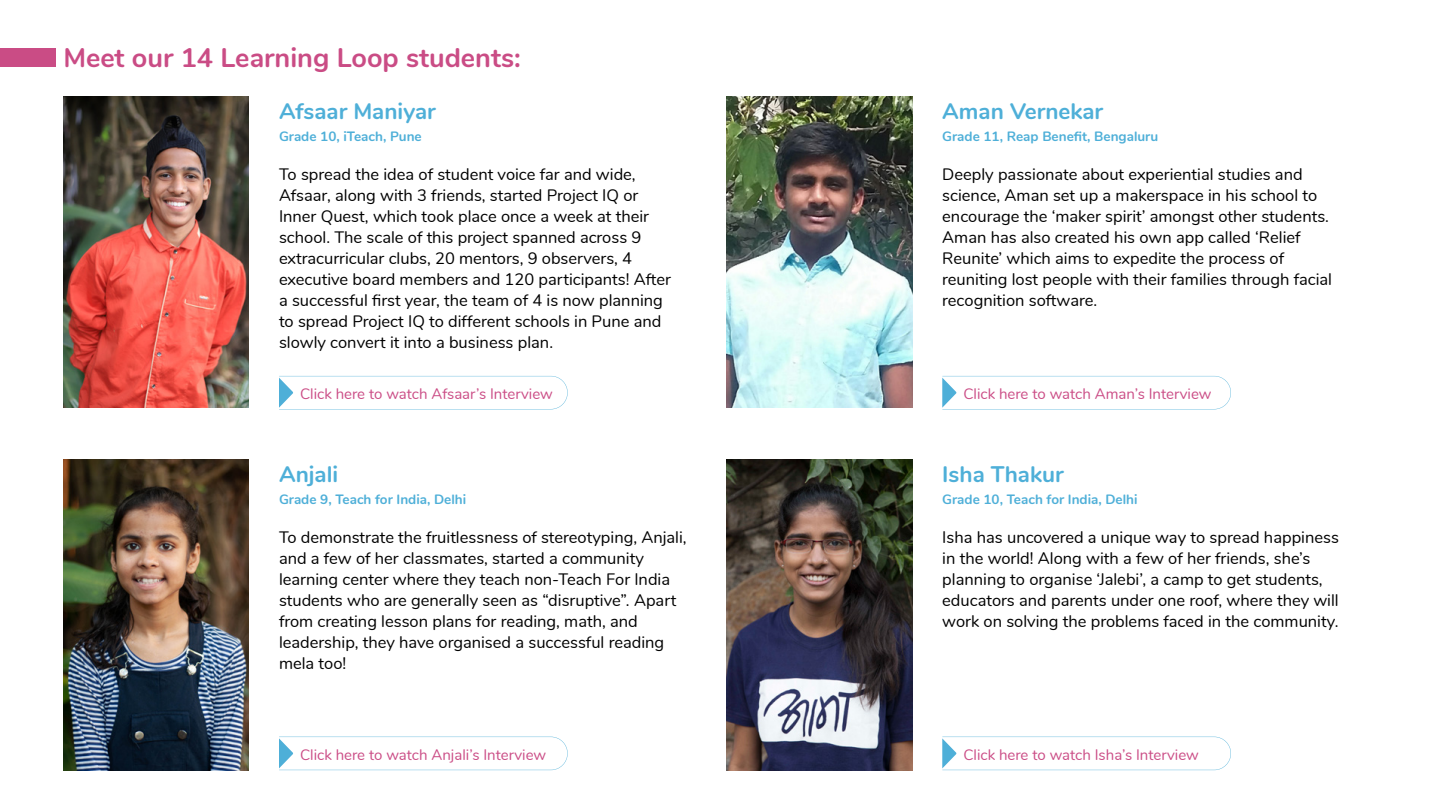
<style>
.page{position:relative;width:1440px;height:810px;background:#fff}
.page>*{position:absolute;margin:0;border:0;box-sizing:border-box;transform-origin:0 0}
.t1{font:700 27px "Nunito";color:#ca4c85}
.t2{font:700 22.5px "Nunito";color:#4eafd8}
.t3{font:16.5px/21px "Nunito";color:#000}
.t4{font:15px "Nunito";color:#cb4d86}
.t5{font:700 13.5px "Nunito";color:#4eafd8}
</style>
<div class="page">
<img style="left:63px;top:96px;width:186px;height:311px">
<img style="left:727px;top:96px;width:185px;height:311px">
<img style="left:63px;top:459px;width:186px;height:311px">
<img style="left:727px;top:459px;width:185px;height:311px">
<div style="left:0;top:48px;width:56px;height:19px;background:#ca4c85"></div>
<svg style="left:279px;top:376px;width:289px;height:33px"></svg>
<svg style="left:279px;top:737px;width:289px;height:33px"></svg>
<svg style="left:942px;top:376px;width:289px;height:33px"></svg>
<svg style="left:942px;top:737px;width:289px;height:33px"></svg>
<h1 class="t1" style="left:63px;top:38px;width:459px">Meet our 14 Learning Loop students:</h1>
<h2 class="t2" style="left:279px;top:95px;width:158px">Afsaar Maniyar</h2>
<p class="t5" style="left:279px;top:127px;width:144px">Grade 10, iTeach, Pune</p>
<h2 class="t2" style="left:942px;top:95px;width:162px">Aman Vernekar</h2>
<p class="t5" style="left:942px;top:127px;width:217px">Grade 11, Reap Benefit, Bengaluru</p>
<p class="t3" style="left:279px;top:162px;width:393px">To spread the idea of student voice far and wide, Afsaar, along with 3 friends, started Project IQ or Inner Quest, which took place once a week at their school. The scale of this project spanned across 9 extracurricular clubs, 20 mentors, 9 observers, 4 executive board members and 120 participants! After a successful first year, the team of 4 is now planning to spread Project IQ to different schools in Pune and slowly convert it into a business plan.</p>
<p class="t3" style="left:942px;top:163px;width:391px">Deeply passionate about experiential studies and science, Aman set up a makerspace in his school to encourage the ‘maker spirit’ amongst other students.<br>Aman has also created his own app called ‘Relief Reunite’ which aims to expedite the process of reuniting lost people with their families through facial recognition software.</p>
<p class="t4" style="left:300px;top:383px;width:254px">Click here to watch Afsaar’s Interview</p>
<h2 class="t2" style="left:279px;top:458px;width:61px">Anjali</h2>
<p class="t5" style="left:279px;top:490px;width:189px">Grade 9, Teach for India, Delhi</p>
<p class="t4" style="left:963px;top:383px;width:250px">Click here to watch Aman’s Interview</p>
<h2 class="t2" style="left:942px;top:458px;width:123px">Isha Thakur</h2>
<p class="t5" style="left:942px;top:490px;width:197px">Grade 10, Teach for India, Delhi</p>
<p class="t3" style="left:279px;top:526px;width:409px">To demonstrate the fruitlessness of stereotyping, Anjali, and a few of her classmates, started a community learning center where they teach non-Teach For India students who are generally seen as “disruptive”. Apart from creating lesson plans for reading, math, and leadership, they have organised a successful reading mela too!</p>
<p class="t3" style="left:942px;top:526px;width:398px">Isha has uncovered a unique way to spread happiness in the world! Along with a few of her friends, she’s planning to organise ‘Jalebi’, a camp to get students, educators and parents under one roof, where they will work on solving the problems faced in the community.</p>
<p class="t4" style="left:300px;top:744px;width:248px">Click here to watch Anjali’s Interview</p>
<p class="t4" style="left:963px;top:744px;width:237px">Click here to watch Isha’s Interview</p>
</div>
